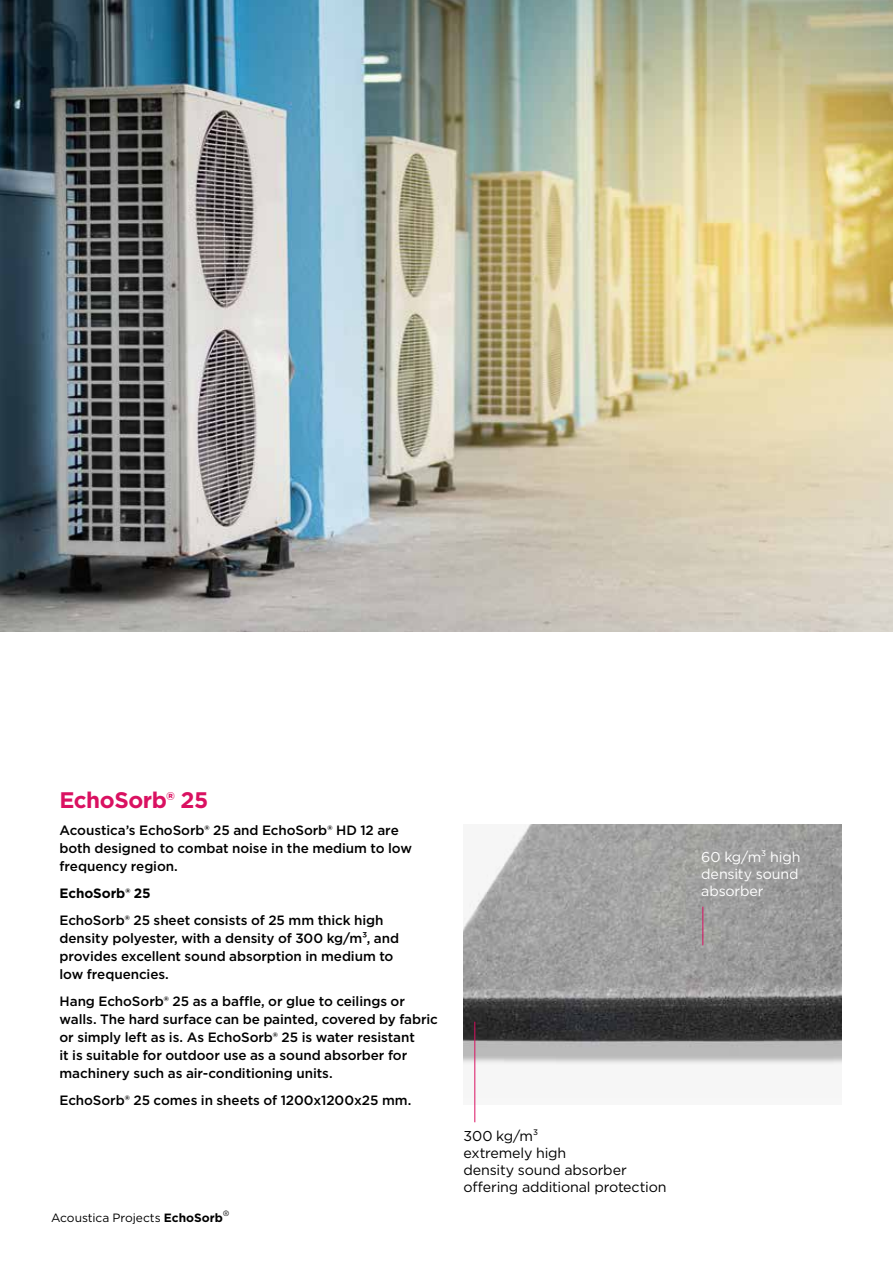
<style>
.page{position:relative;width:893px;height:1263px;background:#fff}
.page>*{position:absolute;margin:0;border:0;box-sizing:border-box;transform-origin:0 0}
.t1{font:700 22.5px "Gotham";letter-spacing:-.02em;color:#da1161}
.t2{font:14.25px/17.1px "Gotham";letter-spacing:-.01em;color:#000}
.t3{font:14.25px/17.1px "Gotham";letter-spacing:-.01em;color:#fff}
.t4{font:500 13.5px/18px "Gotham";letter-spacing:-.005em;color:#000}
.t5{font:700 13.5px "Gotham";letter-spacing:-.005em;color:#000}
.t6{font:12px "Gotham";letter-spacing:-.005em;color:#000}
.t7{font:300 7.5px "Helvetica Neue LT Pro";color:#000}
.s1{font-weight:700}
</style>
<div class="page">
<img style="left:0;top:0;width:893px;height:631px">
<div style="left:463px;top:824px;width:379px;height:281px;background:#f7f7f7"></div>
<img style="left:463px;top:824px;width:379px;height:273px">
<hr style="left:474px;top:1022px;width:1px;height:100px;background:#da1161">
<hr style="left:702px;top:907px;width:1px;height:38px;background:#da1161">
<h1 class="t1" style="left:60px;top:785px;width:150px">EchoSorb® 25</h1>
<p class="t4" style="left:60px;top:821px;width:354px">Acoustica’s EchoSorb® 25 and EchoSorb® HD 12 are both designed to combat noise in the medium to low frequency region.</p>
<p class="t5" style="left:60px;top:884px;width:93px">EchoSorb® 25</p>
<p class="t4" style="left:60px;top:911px;width:341px">EchoSorb® 25 sheet consists of 25 mm thick high density polyester, with a density of 300 kg/m³, and provides excellent sound absorption in medium to low frequencies.</p>
<p class="t4" style="left:60px;top:992px;width:380px">Hang EchoSorb® 25 as a baffle, or glue to ceilings or walls. The hard surface can be painted, covered by fabric or simply left as is. As EchoSorb® 25 is water resistant<br>it is suitable for outdoor use as a sound absorber for machinery such as air-conditioning units.</p>
<p class="t4" style="left:60px;top:1091px;width:353px">EchoSorb® 25 comes in sheets of 1200x1200x25 mm.</p>
<p class="t6" style="left:51px;top:1210px;width:173px">Acoustica Projects <span class="s1">EchoSorb</span></p>
<p class="t7" style="left:223px;top:1209px;width:7px">®</p>
<p class="t2" style="left:463px;top:1127px;width:205px">300 kg/m³<br>extremely high<br>density sound absorber offering additional protection</p>
<p class="t3" style="left:701px;top:848px;width:101px">60 kg/m³ high density sound absorber</p>
</div>
